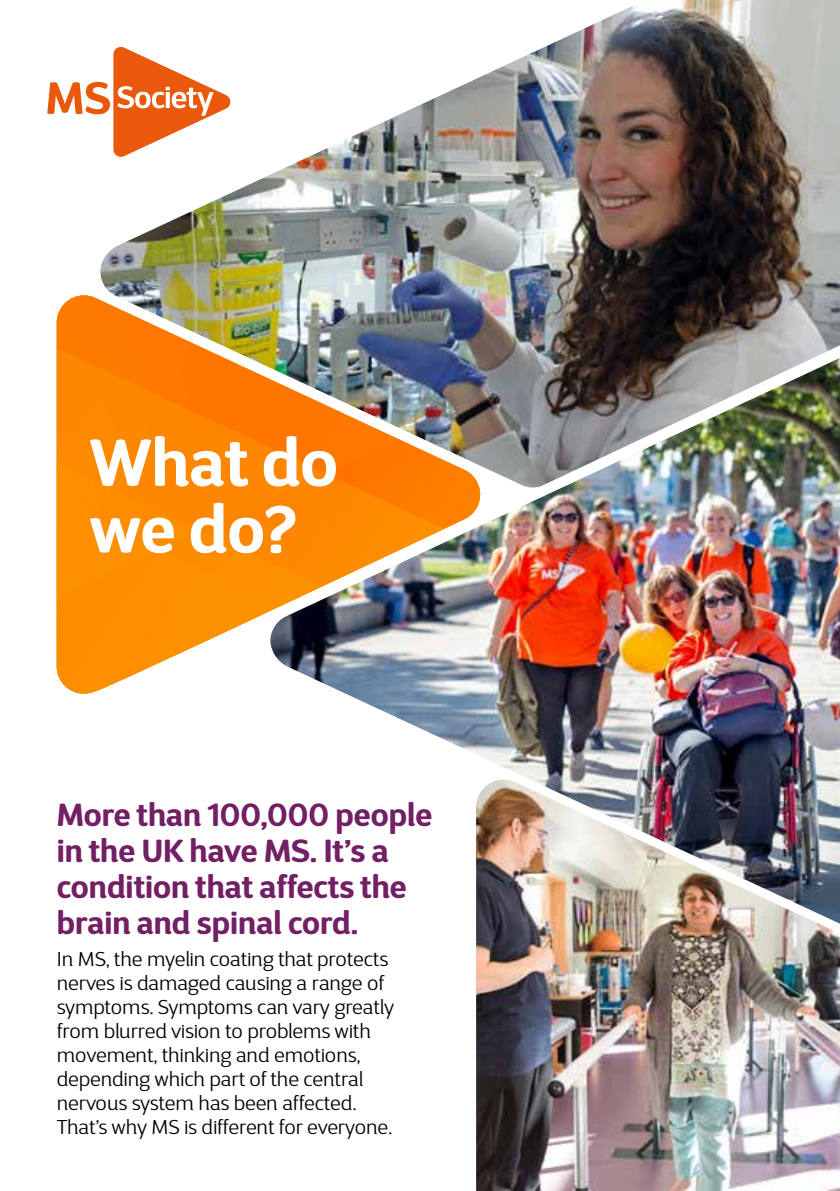
<style>
.page{position:relative;width:840px;height:1191px;background:#fff}
.page>*{position:absolute;margin:0;border:0;box-sizing:border-box;transform-origin:0 0}
.t1{font:700 66.6px/66.6px "D Sari";color:#fff}
.t2{font:700 32px/36px "D Sari";color:#721f63}
.t3{font:300 20px/24px "D Sari";color:#000}
</style>
<div class="page">
<img style="left:476px;top:923px;width:363px;height:268px">
<svg style="left:57px;top:295px;width:177px;height:399px;background:#fd991e"></svg>
<svg style="left:212px;top:487px;width:58px;height:141px;background:#fd8f09"></svg>
<img style="left:100px;top:0;width:739px;height:487px">
<img style="left:270px;top:358px;width:569px;height:565px">
<svg style="left:47px;top:47px;width:183px;height:110px"></svg>
<h1 class="t1" style="left:89px;top:428px;width:250px">What do we do?</h1>
<h2 class="t2" style="left:57px;top:796px;width:377px">More than 100,000 people in the UK have MS. It’s a condition that affects the brain and spinal cord.</h2>
<p class="t3" style="left:57px;top:947px;width:338px">In MS, the myelin coating that protects nerves is damaged causing a range of symptoms. Symptoms can vary greatly from blurred vision to problems with movement, thinking and emotions, depending which part of the central nervous system has been affected.<br>That’s why MS is different for everyone.</p>
</div>
